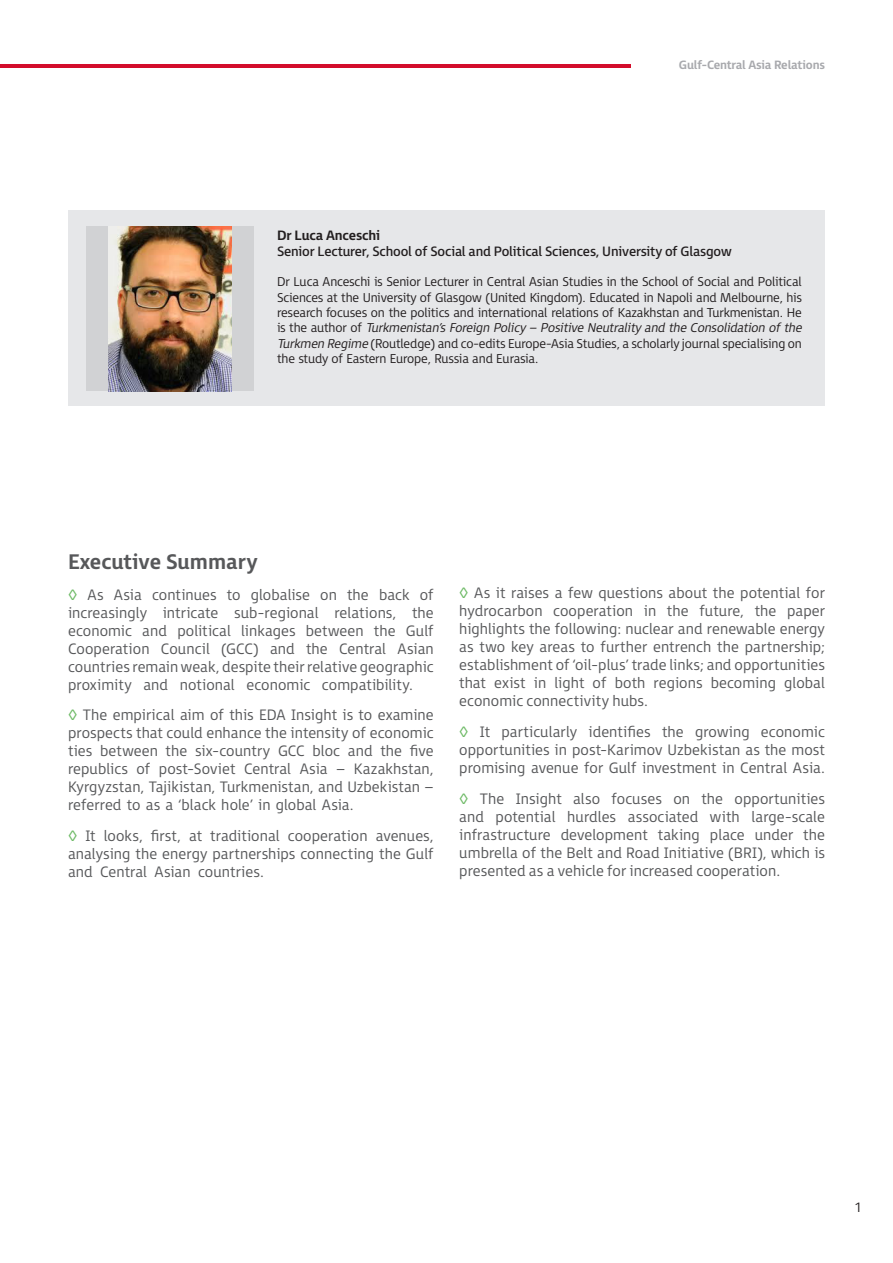
<style>
.page{position:relative;width:893px;height:1263px;background:#fff}
.page>*{position:absolute;margin:0;border:0;box-sizing:border-box;transform-origin:0 0}
.TITLES{font:700 21px "FS Millbank";color:#57585a}
.body_text{font:300 15px/18px "FS Millbank";letter-spacing:.005em;color:#57585a;text-align:justify}
.t1{font:13.5px "FS Millbank";letter-spacing:-.01em;color:#231f20}
.t2{font:700 13.5px "FS Millbank";letter-spacing:-.01em;color:#231f20}
.t3{font:300 13.5px "FS Millbank";color:#231f20}
.t4{font:300 12.75px/15.3px "FS Millbank";letter-spacing:-.01em;color:#231f20}
.t5{font:700 12px "FS Millbank";letter-spacing:-.01em;color:#a8a9ad}
.s1{font-style:italic}
.s2{color:#6eba66}
</style>
<div class="page">
<hr style="left:0;top:64px;width:631px;height:4px;background:#d30d2b">
<div style="left:68px;top:210px;width:757px;height:196px;background:#e6e7e9"></div>
<div style="left:86px;top:226px;width:168px;height:165px;background:#d1d2d4"></div>
<img style="left:108px;top:226px;width:124px;height:165px">
<p class="t5" style="left:679px;top:55px;width:148px">Gulf-Central Asia Relations</p>
<p class="t2" style="left:277px;top:224px;width:105px">Dr Luca Anceschi</p>
<p class="t1" style="left:277px;top:240px;width:456px">Senior Lecturer, School of Social and Political Sciences, University of Glasgow</p>
<p class="t4" style="left:277px;top:273px;width:529px">Dr Luca Anceschi is Senior Lecturer in Central Asian Studies in the School of Social and Political Sciences at the University of Glasgow (United Kingdom). Educated in Napoli and Melbourne, his research focuses on the politics and international relations of Kazakhstan and Turkmenistan. He i s t h e a u t h o r o f <span class="s1">Turkmenistan’sForeign Policy– Positive Neutralityand the Consolidation ofthe Turkmen Regime</span> (Routledge) and co-edits Europe-Asia Studies, a scholarly journal specialising on the study of Eastern Europe, Russia and Eurasia.</p>
<p class="TITLES" style="left:68px;top:544px;width:191px">Executive Summary</p>
<p class="body_text" style="left:68px;top:583px;width:367px"><span class="s2">◊</span> As Asia continues to globalise on the back of increasingly intricate sub-regional relations, the economic and political linkages between the Gulf Cooperation Council (GCC) and the Central Asian countries remain weak, despite their relative geographic proximity and notional economic compatibility.</p>
<p class="body_text" style="left:68px;top:704px;width:367px"><span class="s2">◊</span> The empirical aim of this EDA Insight is to examine prospects that could enhance the intensity of economic ties between the six-country GCC bloc and the five republics of post-Soviet Central Asia – Kazakhstan, Kyrgyzstan, Tajikistan, Turkmenistan, and Uzbekistan – referred to as a ‘black hole’ in global Asia.</p>
<p class="body_text" style="left:68px;top:825px;width:367px"><span class="s2">◊</span> It looks, first, at traditional cooperation avenues, analysing the energy partnerships connecting the Gulf and Central Asian countries.</p>
<p class="body_text" style="left:459px;top:582px;width:367px"><span class="s2">◊</span> As it raises a few questions about the potential for hydrocarbon cooperation in the future, the paper highlights the following: nuclear and renewable energy as two key areas to further entrench the partnership; establishment of ‘oil-plus’ trade links; and opportunities that exist in light of both regions becoming global economic connectivity hubs.</p>
<p class="body_text" style="left:459px;top:721px;width:367px"><span class="s2">◊</span> It particularly identifies the growing economic opportunities in post-Karimov Uzbekistan as the most promising avenue for Gulf investment in Central Asia.</p>
<p class="body_text" style="left:459px;top:788px;width:367px"><span class="s2">◊</span> The Insight also focuses on the opportunities and potential hurdles associated with large-scale infrastructure development taking place under the umbrella of the Belt and Road Initiative (BRI), which is presented as a vehicle for increased cooperation.</p>
<p class="t3" style="left:854px;top:1196px;width:9px">1</p>
</div>
